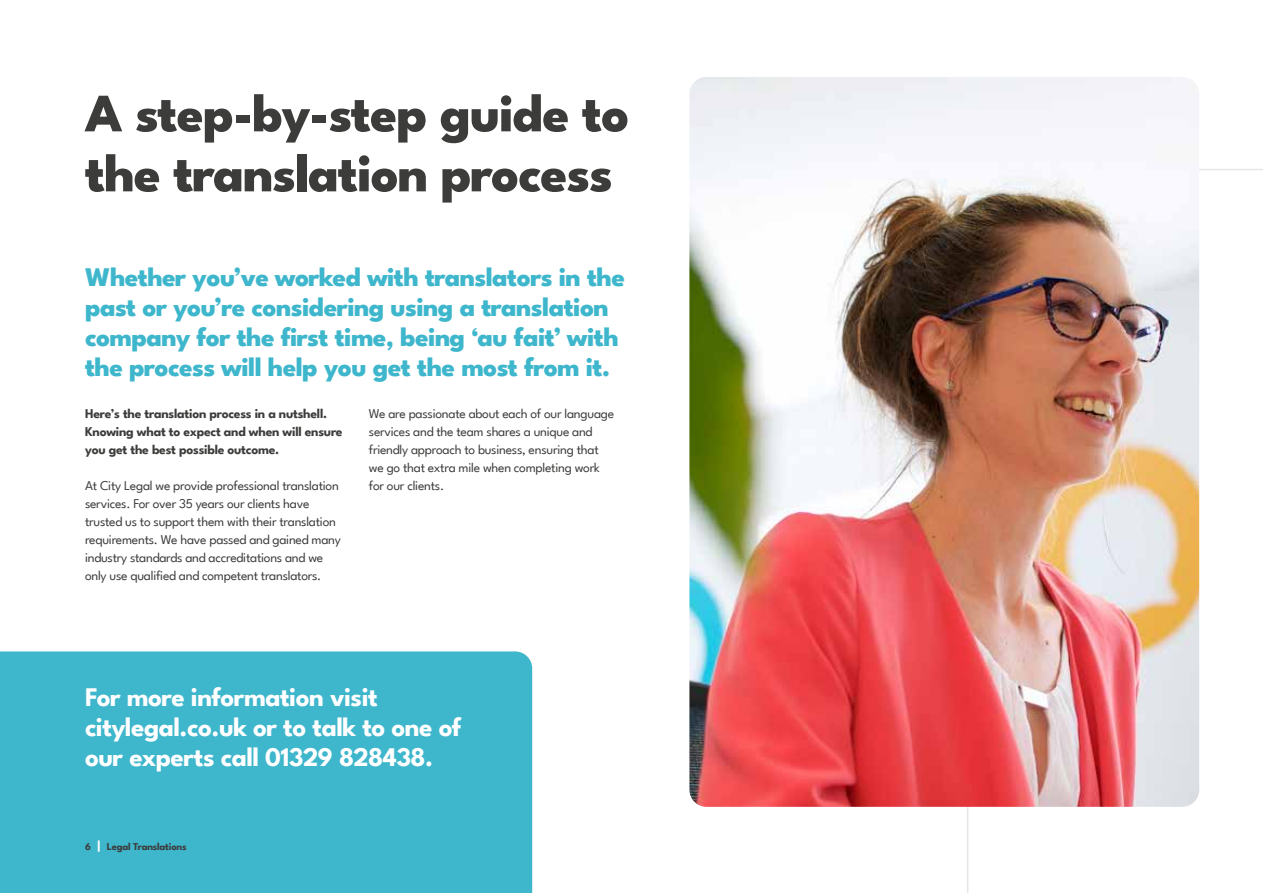
<style>
.page{position:relative;width:1263px;height:893px;background:#fff}
.page>*{position:absolute;margin:0;border:0;box-sizing:border-box;transform-origin:0 0}
.t1{font:800 54px/60px "League Spartan";letter-spacing:-.02em;color:#3c3c3b}
.t2{font:800 27px/30px "League Spartan";letter-spacing:-.02em;color:#3eb6cc}
.t3{font:700 27px/30px "League Spartan";letter-spacing:-.02em;color:#fff}
.t4{font:13.5px/18px "League Spartan";letter-spacing:-.02em;color:#3c3c3b}
.t5{font:700 13.5px/18px "League Spartan";letter-spacing:-.02em;color:#3c3c3b}
.t6{font:700 10.5px "League Spartan";letter-spacing:-.02em;color:#3c3c3b}
.s1{font-size:13.5px;color:#fff}
</style>
<div class="page">
<div style="left:0;top:651px;width:532px;height:242px;background:#3eb6cc"></div>
<img style="left:689px;top:77px;width:510px;height:730px">
<h1 class="t1" style="left:85px;top:79px;width:546px">A step-by-step guide to the translation process</h1>
<h2 class="t2" style="left:85px;top:260px;width:541px">Whether you’ve worked with translators in the past or you’re considering using a translation company for the first time, being ‘au fait’ with the process will help you get the most from it.</h2>
<p class="t5" style="left:85px;top:404px;width:259px">Here’s the translation process in a nutshell.<br>Knowing what to expect and when will ensure you get the best possible outcome.</p>
<p class="t4" style="left:85px;top:476px;width:257px">At City Legal we provide professional translation services. For over 35 years our clients have trusted us to support them with their translation requirements. We have passed and gained many industry standards and accreditations and we only use qualified and competent translators.</p>
<p class="t4" style="left:369px;top:404px;width:247px">We are passionate about each of our language services and the team shares a unique and friendly approach to business, ensuring that we go that extra mile when completing work for our clients.</p>
<h2 class="t3" style="left:85px;top:680px;width:378px">For more information visit citylegal.co.uk or to talk to one of our experts call 01329 828438.</h2>
<p class="t6" style="left:85px;top:838px;width:103px">6 <span class="s1">|</span> Legal Translations</p>
</div>
